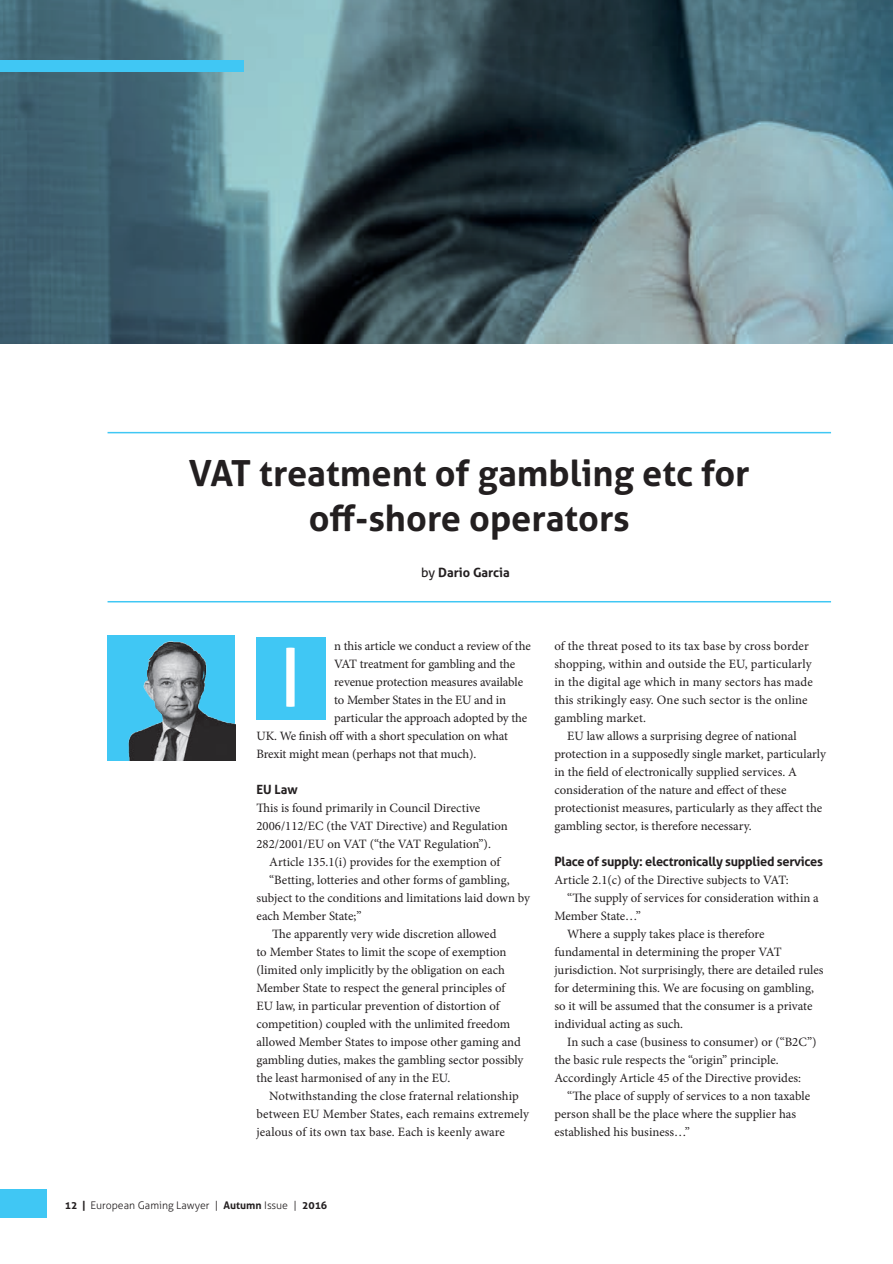
<style>
.page{position:relative;width:893px;height:1264px;background:#fff}
.page>*{position:absolute;margin:0;border:0;box-sizing:border-box;transform-origin:0 0}
.Drop_cap{font:81.45px "Aller";color:#fff}
.Headline{font:700 36px/45px "Aller";color:#231f20;text-align:center}
.Body_copy{font:12.75px/18px "Minion Pro";color:#231f20}
.Body_Copy_Intro{font:12.75px/18px "Minion Pro";letter-spacing:-.01em;color:#231f20}
.Crosshead{font:700 12.75px "Aller";letter-spacing:-.02em;color:#231f20}
.Crosshead-2{font:700 12.75px "Aller";color:#231f20}
.t1{font:300 10.5px "Aller";color:#231f20}
.s1{font-weight:400}
.s2{font-weight:700}
</style>
<div class="page">
<img style="left:0;top:0;width:892px;height:343px">
<div style="left:0;top:1188px;width:47px;height:29px;background:#40c7f4"></div>
<div style="left:0;top:61px;width:244px;height:11px;background:#40c7f4"></div>
<div style="left:256px;top:637px;width:69px;height:82px;background:#40c7f4"></div>
<hr style="left:107px;top:432px;width:723px;height:1px;background:#40c7f4">
<hr style="left:107px;top:601px;width:723px;height:1px;background:#40c7f4">
<img style="left:107px;top:636px;width:128px;height:125px">
<p class="Headline" style="left:189px;top:450px;width:562px">VAT treatment of gambling etc for off-shore operators</p>
<p class="Crosshead-2" style="left:421px;top:565px;width:90px"><span class="s1">by</span> Dario Garcia</p>
<p class="Body_Copy_Intro" style="left:334px;top:636px;width:198px">n this article we conduct a review of the</p>
<p class="Body_Copy_Intro" style="left:334px;top:654px;width:182px">VAT treatment for gambling and the</p>
<p class="Body_Copy_Intro" style="left:334px;top:672px;width:190px">revenue protection measures available</p>
<p class="Body_Copy_Intro" style="left:334px;top:690px;width:173px">to Member States in the EU and in</p>
<p class="Body_Copy_Intro" style="left:334px;top:708px;width:194px">particular the approach adopted by the</p>
<p class="Body_Copy_Intro" style="left:256px;top:726px;width:253px">UK. We finish off with a short speculation on what</p>
<p class="Body_Copy_Intro" style="left:256px;top:744px;width:221px">Brexit might mean (perhaps not that much).</p>
<p class="Crosshead" style="left:256px;top:781px;width:43px">EU Law</p>
<p class="Body_Copy_Intro" style="left:256px;top:798px;width:253px">This is found primarily in Council Directive<br>2006/112/EC (the VAT Directive) and Regulation<br>282/2001/EU on VAT (“the VAT Regulation”).</p>
<p class="Body_copy" style="left:269px;top:852px;width:232px">Article 135.1(i) provides for the exemption of</p>
<p class="Body_copy" style="left:256px;top:870px;width:275px;text-indent:13px">“Betting, lotteries and other forms of gambling, subject to the conditions and limitations laid down by each Member State;”</p>
<p class="Body_copy" style="left:256px;top:924px;width:268px;text-indent:16px">The apparently very wide discretion allowed<br>to Member States to limit the scope of exemption (limited only implicitly by the obligation on each Member State to respect the general principles of EU law, in particular prevention of distortion of competition) coupled with the unlimited freedom allowed Member States to impose other gaming and gambling duties, makes the gambling sector possibly the least harmonised of any in the EU.</p>
<p class="Body_copy" style="left:256px;top:1086px;width:274px;text-indent:13px">Notwithstanding the close fraternal relationship between EU Member States, each remains extremely jealous of its own tax base. Each is keenly aware</p>
<p class="Drop_cap" style="left:279px;top:628px;width:24px">I</p>
<p class="Body_copy" style="left:554px;top:636px;width:260px">of the threat posed to its tax base by cross border shopping, within and outside the EU, particularly in the digital age which in many sectors has made this strikingly easy. One such sector is the online gambling market.</p>
<p class="Body_copy" style="left:554px;top:726px;width:273px;text-indent:13px">EU law allows a surprising degree of national protection in a supposedly single market, particularly in the field of electronically supplied services. A consideration of the nature and effect of these protectionist measures, particularly as they affect the gambling sector, is therefore necessary.</p>
<p class="Crosshead" style="left:554px;top:853px;width:270px">Place of supply: electronically supplied services</p>
<p class="Body_Copy_Intro" style="left:554px;top:870px;width:236px">Article 2.1(c) of the Directive subjects to VAT:</p>
<p class="Body_copy" style="left:554px;top:888px;width:266px;text-indent:13px">“The supply of services for consideration within a<br>Member State…”</p>
<p class="Body_copy" style="left:554px;top:924px;width:270px;text-indent:13px">Where a supply takes place is therefore fundamental in determining the proper VAT jurisdiction. Not surprisingly, there are detailed rules for determining this. We are focusing on gambling, so it will be assumed that the consumer is a private individual acting as such.</p>
<p class="Body_copy" style="left:554px;top:1032px;width:263px;text-indent:13px">In such a case (business to consumer) or (“B2C”) the basic rule respects the “origin” principle.<br>Accordingly Article 45 of the Directive provides:</p>
<p class="Body_copy" style="left:554px;top:1086px;width:257px;text-indent:13px">“The place of supply of services to a non taxable person shall be the place where the supplier has established his business…”</p>
<p class="t1" style="left:65px;top:1198px;width:264px"><span class="s2">12 |</span> European Gaming Lawyer | <span class="s2">Autumn</span> Issue | <span class="s2">2016</span></p>
</div>
